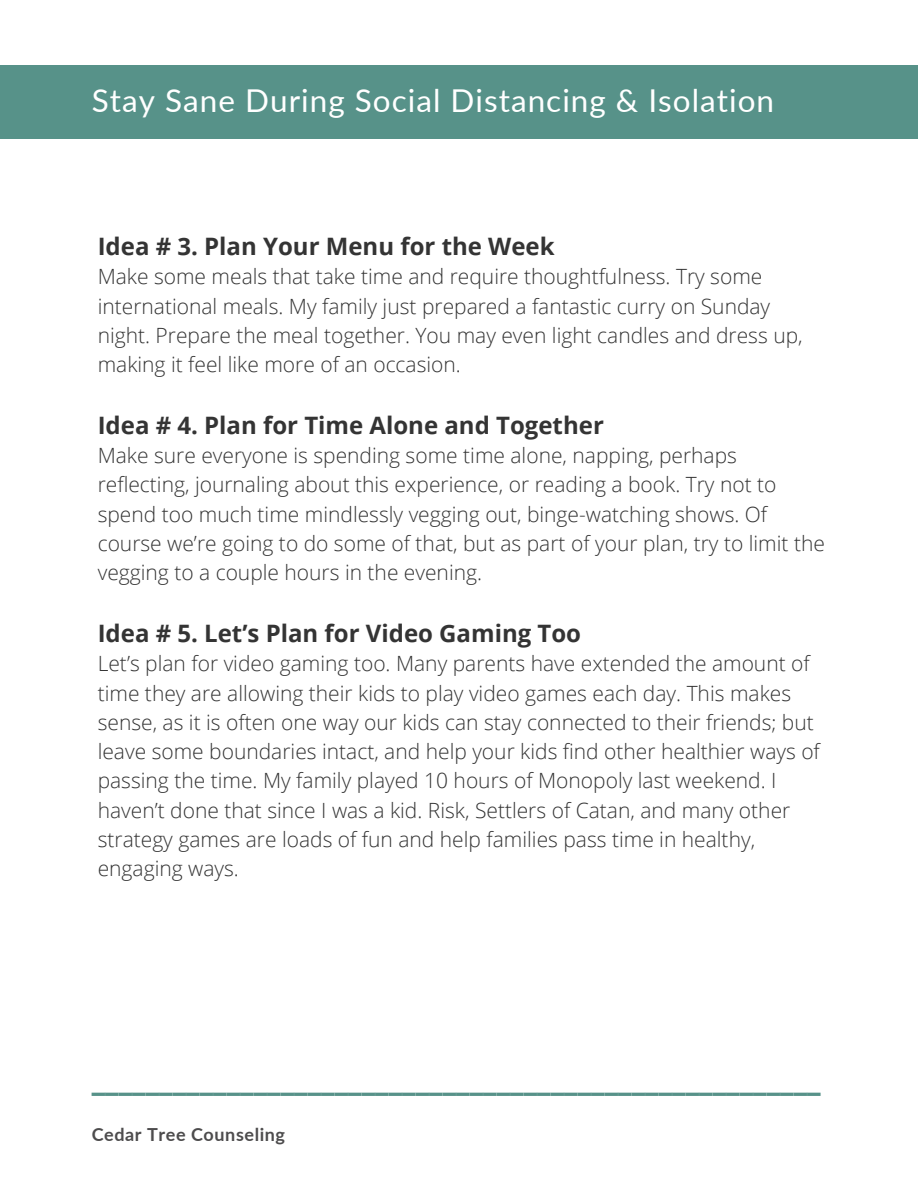
<style>
.page{position:relative;width:918px;height:1188px;background:#fff}
.page>*{position:absolute;margin:0;border:0;box-sizing:border-box;transform-origin:0 0}
.t1{font:31.5px "Lato";letter-spacing:.03em;color:#fff}
.t2{font:800 27px "Open Sans";color:#579289}
.t3{font:700 24px "Open Sans";color:#343434}
.t4{font:300 21px/29.2px "Open Sans";color:#343434}
.t5{font:700 18px "Lato";letter-spacing:.03em;color:#4d4c4d}
</style>
<div class="page">
<div style="left:0;top:66px;width:918px;height:73px;background:#579289"></div>
<h1 class="t1" style="left:92px;top:81px;width:684px">Stay Sane During Social Distancing &amp; Isolation</h1>
<p class="t3" style="left:98px;top:229px;width:459px">Idea # 3. Plan Your Menu for the Week</p>
<p class="t4" style="left:98px;top:262px;width:706px">Make some meals that take time and require thoughtfulness. Try some international meals. My family just prepared a fantastic curry on Sunday night. Prepare the meal together. You may even light candles and dress up, making it feel like more of an occasion.</p>
<p class="t3" style="left:98px;top:408px;width:508px">Idea # 4. Plan for Time Alone and Together</p>
<p class="t4" style="left:98px;top:440px;width:729px">Make sure everyone is spending some time alone, napping, perhaps reflecting, journaling about this experience, or reading a book. Try not to spend too much time mindlessly vegging out, binge-watching shows. Of course we’re going to do some of that, but as part of your plan, try to limit the vegging to a couple hours in the evening.</p>
<p class="t3" style="left:98px;top:616px;width:485px">Idea # 5. Let’s Plan for Video Gaming Too</p>
<p class="t4" style="left:98px;top:649px;width:724px">Let’s plan for video gaming too. Many parents have extended the amount of time they are allowing their kids to play video games each day. This makes sense, as it is often one way our kids can stay connected to their friends; but leave some boundaries intact, and help your kids find other healthier ways of passing the time. My family played 10 hours of Monopoly last weekend. I haven’t done that since I was a kid. Risk, Settlers of Catan, and many other strategy games are loads of fun and help families pass time in healthy, engaging ways.</p>
<p class="t2" style="left:92px;top:1062px;width:731px">______________________________________________________</p>
<p class="t5" style="left:92px;top:1124px;width:195px">Cedar Tree Counseling</p>
</div>
